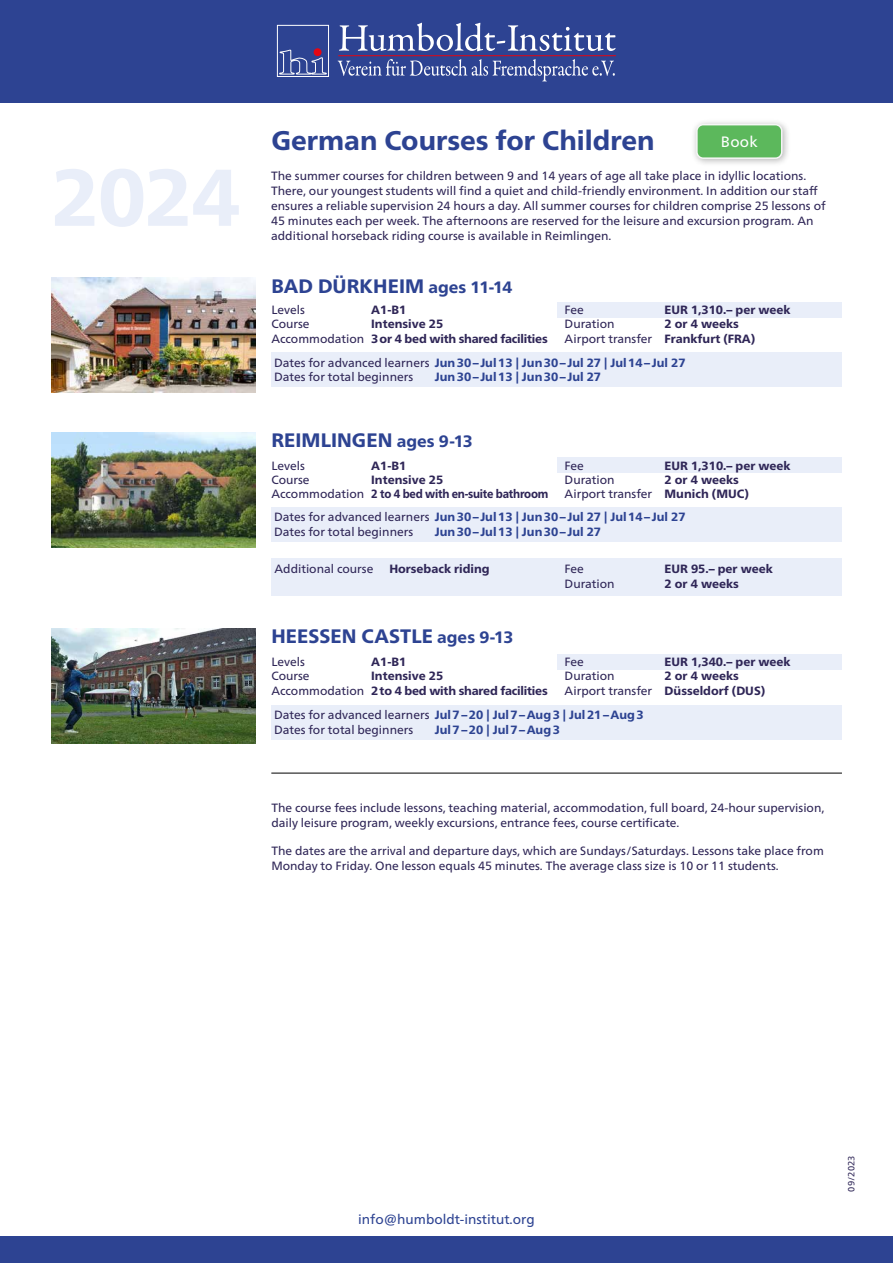
<style>
.page{position:relative;width:893px;height:1263px;background:#fff}
.page>*{position:absolute;margin:0;border:0;box-sizing:border-box;transform-origin:0 0}
.t1{font:800 80.25px "Frutiger Neue LT Pro";color:#e9eef9}
.t2{font:800 27px "Frutiger Neue LT Pro";color:#2d4392}
.t3{font:800 19.5px "Frutiger Neue LT Pro";letter-spacing:.005em;color:#2d4392}
.t4{font:15px "Frutiger Neue LT Pro";color:#fff}
.t5{font:13.5px "Frutiger Neue LT Pro";color:#2d4392}
.t6{font:12px/14.4px "Frutiger Neue LT Pro";color:#2f2657}
.t7{font:800 12px/14.4px "Frutiger Neue LT Pro";color:#2f2657}
.t8{font:800 12px/14.4px "Frutiger Neue LT Pro";letter-spacing:-.02em;color:#2f2657;text-align:center}
.t9{font:800 12px "Frutiger Neue LT Pro";color:#2d4392}
.t10{font:9px "Frutiger Neue LT Pro";letter-spacing:.015em;color:#2f2657}
.s1{font-size:16.5px}
.s2{font-weight:400}
.s3{font-weight:800;color:#2d4392}
</style>
<div class="page">
<div style="left:271px;top:507px;width:571px;height:34px;background:#e9eef9"></div>
<div style="left:271px;top:353px;width:571px;height:34px;background:#e9eef9"></div>
<div style="left:271px;top:705px;width:571px;height:35px;background:#e9eef9"></div>
<div style="left:271px;top:558px;width:571px;height:37px;background:#e9eef9"></div>
<div style="left:557px;top:458px;width:285px;height:15px;background:#e9eef9"></div>
<div style="left:557px;top:302px;width:285px;height:15px;background:#e9eef9"></div>
<div style="left:557px;top:655px;width:285px;height:15px;background:#e9eef9"></div>
<div style="left:0;top:0;width:893px;height:102px;background:#2d4392"></div>
<div style="left:0;top:1236px;width:893px;height:27px;background:#2d4392"></div>
<svg style="left:338px;top:59px;width:277px;height:22px"></svg>
<svg style="left:339px;top:23px;width:276px;height:28px"></svg>
<hr style="left:338px;top:55px;width:278px;height:1px;background:#e30613">
<svg style="left:277px;top:25px;width:52px;height:52px"></svg>
<img style="left:51px;top:628px;width:204px;height:115px">
<img style="left:51px;top:278px;width:204px;height:115px">
<div style="left:691px;top:119px;width:100px;height:49px;background:#000;opacity:.3"></div>
<div style="left:697px;top:125px;width:85px;height:33px;background:#5cb85c;border-radius:6px"></div>
<div style="left:696px;top:124px;width:86px;height:35px;border:2px solid #f6f6f6;border-radius:6px"></div>
<img style="left:51px;top:432px;width:204px;height:115px">
<hr style="left:271px;top:773px;width:571px;height:1px;background:#000">
<h1 class="t1" style="left:51px;top:150px;width:191px">2024</h1>
<h2 class="t2" style="left:271px;top:125px;width:385px">German Courses for Children</h2>
<p class="t6" style="left:271px;top:168px;width:556px;line-height:15px">The summer courses for children between 9 and 14 years of age all take place in idyllic locations.<br>There, our youngest students will find a quiet and child-friendly environment. In addition our staff ensures a reliable supervision 24 hours a day. All summer courses for children comprise 25 lessons of 45 minutes each per week. The afternoons are reserved for the leisure and excursion program. An additional horseback riding course is available in Reimlingen.</p>
<p class="t4" style="left:721px;top:132px;width:38px">Book</p>
<h3 class="t3" style="left:271px;top:274px;width:243px">BAD DÜRKHEIM <span class="s1">ages 11-14</span></h3>
<p class="t6" style="left:271px;top:302px;width:35px">Levels</p>
<p class="t7" style="left:371px;top:303px;width:37px">A1-B1</p>
<p class="t6" style="left:271px;top:317px;width:40px">Course</p>
<p class="t6" style="left:565px;top:302px;width:21px">Fee</p>
<p class="t7" style="left:665px;top:303px;width:128px">EUR 1,310.– per week</p>
<p class="t6" style="left:565px;top:317px;width:52px">Duration</p>
<p class="t7" style="left:565px;top:317px;width:192px;text-indent:100px">2 or 4 weeks<br><span class="s2">Airport transfer</span> Frankfurt (FRA)</p>
<p class="t6" style="left:274px;top:355px;width:413px">Dates for advanced learners <span class="s3">Jun30–Jul13 | Jun30–Jul 27 | Jul14–Jul 27<br></span>Dates for total beginners</p>
<p class="t8" style="left:271px;top:317px;width:278px">Intensive 25<br><span class="s2">Accommodation</span> 3or 4 bed with shared facilities</p>
<p class="t9" style="left:435px;top:370px;width:168px">Jun30–Jul13 | Jun30–Jul 27</p>
<h3 class="t3" style="left:271px;top:429px;width:203px">REIMLINGEN <span class="s1">ages 9-13</span></h3>
<p class="t6" style="left:271px;top:458px;width:35px">Levels</p>
<p class="t7" style="left:371px;top:458px;width:37px">A1-B1</p>
<p class="t6" style="left:271px;top:472px;width:40px">Course</p>
<p class="t6" style="left:565px;top:458px;width:21px">Fee</p>
<p class="t7" style="left:665px;top:458px;width:128px">EUR 1,310.– per week</p>
<p class="t6" style="left:565px;top:472px;width:52px">Duration</p>
<p class="t7" style="left:565px;top:472px;width:186px;text-indent:100px">2 or 4 weeks<br><span class="s2">Airport transfer</span> Munich (MUC)</p>
<p class="t6" style="left:274px;top:510px;width:413px">Dates for advanced learners <span class="s3">Jun30–Jul13 | Jun30–Jul 27 | Jul14–Jul 27<br></span>Dates for total beginners</p>
<p class="t8" style="left:271px;top:472px;width:279px">Intensive 25<br><span class="s2">Accommodation</span> 2 to 4 bed with en-suite bathroom</p>
<p class="t9" style="left:435px;top:524px;width:168px">Jun30–Jul13 | Jun30–Jul 27</p>
<p class="t6" style="left:275px;top:561px;width:100px">Additional course</p>
<p class="t7" style="left:389px;top:562px;width:102px">Horseback riding</p>
<p class="t6" style="left:565px;top:561px;width:21px">Fee</p>
<p class="t7" style="left:665px;top:562px;width:110px">EUR 95.– per week</p>
<p class="t6" style="left:565px;top:576px;width:52px">Duration</p>
<p class="t7" style="left:665px;top:576px;width:76px">2 or 4 weeks</p>
<h3 class="t3" style="left:271px;top:625px;width:244px">HEESSEN CASTLE <span class="s1">ages 9-13</span></h3>
<p class="t6" style="left:271px;top:654px;width:35px">Levels</p>
<p class="t7" style="left:371px;top:654px;width:37px">A1-B1</p>
<p class="t6" style="left:271px;top:669px;width:40px">Course</p>
<p class="t6" style="left:565px;top:654px;width:21px">Fee</p>
<p class="t7" style="left:665px;top:654px;width:128px">EUR 1,340.– per week</p>
<p class="t6" style="left:565px;top:669px;width:52px">Duration</p>
<p class="t7" style="left:565px;top:669px;width:202px;text-indent:100px">2 or 4 weeks<br><span class="s2">Airport transfer</span> Düsseldorf (DUS)</p>
<p class="t6" style="left:274px;top:707px;width:371px">Dates for advanced learners <span class="s3">Jul7–20 | Jul7–Aug3 | Jul21–Aug3<br></span>Dates for total beginners</p>
<p class="t8" style="left:271px;top:669px;width:278px">Intensive 25<br><span class="s2">Accommodation</span> 2to 4 bed with shared facilities</p>
<p class="t9" style="left:435px;top:722px;width:127px">Jul7–20 | Jul7–Aug3</p>
<p class="t6" style="left:271px;top:800px;width:554px">The course fees include lessons, teaching material, accommodation, full board, 24-hour supervision, daily leisure program, weekly excursions, entrance fees, course certificate.</p>
<p class="t6" style="left:271px;top:844px;width:554px">The dates are the arrival and departure days, which are Sundays/Saturdays. Lessons take place from<br>Monday to Friday. One lesson equals 45 minutes. The average class size is 10 or 11 students.</p>
<p class="t5" style="left:358px;top:1211px;width:178px">info@humboldt-institut.org</p>
<p class="t10" style="left:846px;top:1192px;width:38px;rotate:-90deg">09/2023</p>
</div>
